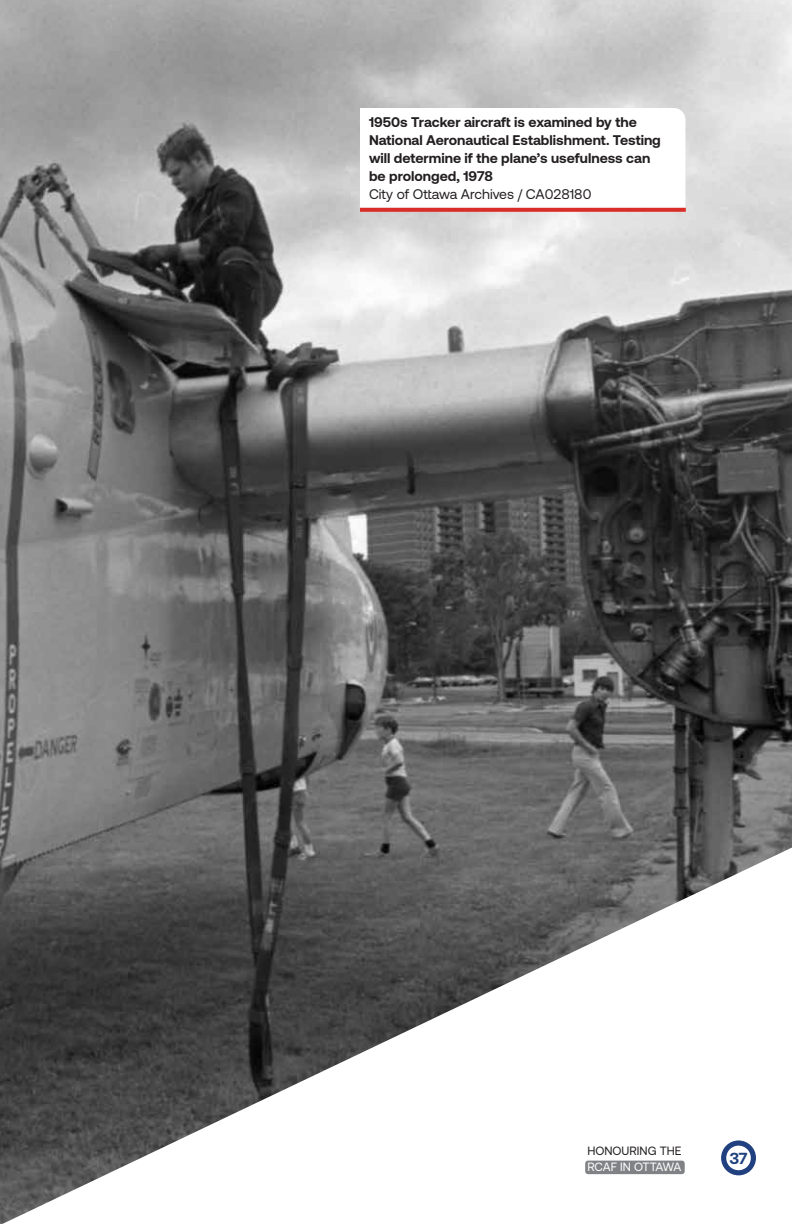
<style>
.page{position:relative;width:792px;height:1224px;background:#fff}
.page>*{position:absolute;margin:0;border:0;box-sizing:border-box;transform-origin:0 0}
.t1{font:700 16px "Aeonik";color:#1d3f7c}
.t2{font:700 14px/18px "Aeonik";color:#231f20}
.t3{font:14px "Aeonik";color:#231f20}
.t4{font:12px "Aeonik";color:#231f20}
.t5{font:12px "Aeonik";letter-spacing:-.025em;color:#fff}
</style>
<div class="page">
<img style="left:0;top:0;width:792px;height:1224px">
<svg style="left:360px;top:108px;width:325px;height:100px"></svg>
<svg style="left:360px;top:208px;width:326px;height:4px"></svg>
<svg style="left:2px;top:848px;width:790px;height:376px"></svg>
<svg style="left:721px;top:1140px;width:35px;height:35px"></svg>
<div style="left:726px;top:1146px;width:25px;height:24px;background:#fff;border-radius:50%"></div>
<div style="left:585px;top:1161px;width:100px;height:13px;background:#808285;border-radius:3px"></div>
<p class="t2" style="left:369px;top:113px;width:293px">1950s Tracker aircraft is examined by the National Aeronautical Establishment. Testing will determine if the plane’s usefulness can be prolonged, 1978</p>
<p class="t3" style="left:369px;top:186px;width:224px">City of Ottawa Archives / CA028180</p>
<p class="t4" style="left:587px;top:1144px;width:96px">HONOURING THE</p>
<p class="t5" style="left:587px;top:1161px;width:95px">RCAF IN OTTAWA</p>
<p class="t1" style="left:730px;top:1149px;width:20px">37</p>
</div>
